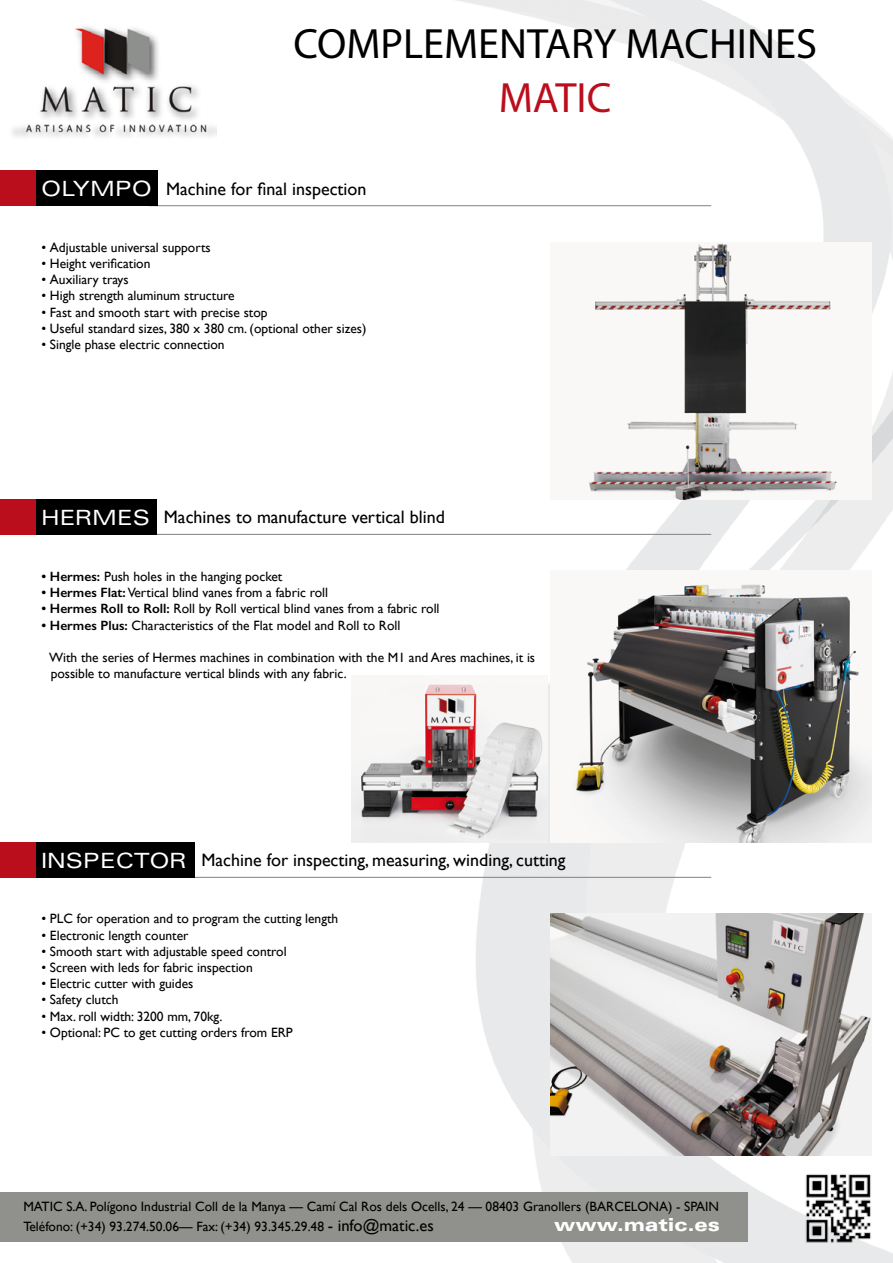
<style>
.page{position:relative;width:893px;height:1263px;background:#fff}
.page>*{position:absolute;margin:0;border:0;box-sizing:border-box;transform-origin:0 0}
.t1{font:42.45px "Myriad Pro";color:#000}
.t2{font:42.45px "Myriad Pro";letter-spacing:-.005em;color:#bb0e1d}
.t3{font:expanded 21px "Univers LT Std";color:#fff}
.t4{font:18px "Gill Sans";color:#000}
.t5{font:900 expanded 18px "Univers LT Std";color:#fff}
.t6{font:13.5px/16.2px "Gill Sans";color:#000}
.s1{font-weight:600}
.s2{font-size:16.5px}
</style>
<div class="page">
<img style="left:0;top:0;width:893px;height:1263px">
<hr style="left:149px;top:205px;width:562px;height:1px;background:#8d8e90">
<hr style="left:149px;top:534px;width:562px;height:1px;background:#8d8e90">
<hr style="left:149px;top:877px;width:562px;height:1px;background:#8d8e90">
<img style="left:0;top:4px;width:217px;height:141px">
<div style="left:9px;top:171px;width:149px;height:35px;background:#000"></div>
<div style="left:9px;top:499px;width:147px;height:36px;background:#000"></div>
<div style="left:9px;top:842px;width:186px;height:36px;background:#000"></div>
<div style="left:0;top:1192px;width:747px;height:50px;background:#90908c"></div>
<img style="left:551px;top:914px;width:321px;height:242px">
<img style="left:551px;top:242px;width:321px;height:257px">
<img style="left:551px;top:570px;width:321px;height:272px">
<img style="left:351px;top:676px;width:197px;height:166px">
<img style="left:802px;top:1168px;width:75px;height:81px">
<div style="left:0;top:171px;width:36px;height:35px;background:#bb0e1d"></div>
<div style="left:0;top:499px;width:36px;height:36px;background:#bb0e1d"></div>
<div style="left:0;top:842px;width:36px;height:36px;background:#bb0e1d"></div>
<h1 class="t1" style="left:293px;top:17px;width:525px">COMPLEMENTARY MACHINES</h1>
<h1 class="t2" style="left:499px;top:71px;width:114px">MATIC</h1>
<h2 class="t3" style="left:41px;top:176px;width:113px">OLYMPO</h2>
<h3 class="t4" style="left:166px;top:178px;width:202px">Machine for final inspection</h3>
<p class="t6" style="left:41px;top:239px;width:171px">• Adjustable universal supports</p>
<p class="t6" style="left:41px;top:255px;width:111px">• Height verification</p>
<p class="t6" style="left:41px;top:271px;width:89px">• Auxiliary trays</p>
<p class="t6" style="left:41px;top:287px;width:195px">• High strength aluminum structure</p>
<p class="t6" style="left:41px;top:304px;width:228px">• Fast and smooth start with precise stop</p>
<p class="t6" style="left:41px;top:320px;width:326px">• Useful standard sizes, 380 x 380 cm. (optional other sizes)</p>
<p class="t6" style="left:41px;top:336px;width:185px">• Single phase electric connection</p>
<h2 class="t3" style="left:41px;top:505px;width:110px">HERMES</h2>
<h3 class="t4" style="left:164px;top:507px;width:283px">Machines to manufacture vertical blind</h3>
<p class="t6" style="left:41px;top:568px;width:242px"><span class="s1">• Hermes:</span> Push holes in the hanging pocket</p>
<p class="t6" style="left:41px;top:584px;width:288px"><span class="s1">• Hermes Flat:</span> Vertical blind vanes from a fabric roll</p>
<p class="t6" style="left:41px;top:600px;width:400px"><span class="s1">• Hermes Roll to Roll:</span> Roll by Roll vertical blind vanes from a fabric roll</p>
<p class="t6" style="left:41px;top:617px;width:360px"><span class="s1">• Hermes Plus:</span> Characteristics of the Flat model and Roll to Roll</p>
<p class="t6" style="left:49px;top:649px;width:488px">With the series of Hermes machines in combination with the M1 and Ares machines, it is possible to manufacture vertical blinds with any fabric.</p>
<h2 class="t3" style="left:41px;top:848px;width:147px">INSPECTOR</h2>
<h3 class="t4" style="left:202px;top:850px;width:366px">Machine for inspecting, measuring, winding, cutting</h3>
<p class="t6" style="left:41px;top:910px;width:298px">• PLC for operation and to program the cutting length</p>
<p class="t6" style="left:41px;top:927px;width:149px">• Electronic length counter</p>
<p class="t6" style="left:41px;top:943px;width:247px">• Smooth start with adjustable speed control</p>
<p class="t6" style="left:41px;top:959px;width:213px">• Screen with leds for fabric inspection</p>
<p class="t6" style="left:41px;top:975px;width:153px">• Electric cutter with guides</p>
<p class="t6" style="left:41px;top:991px;width:79px">• Safety clutch</p>
<p class="t6" style="left:41px;top:1008px;width:182px">• Max. roll width: 3200 mm, 70kg.</p>
<p class="t6" style="left:41px;top:1024px;width:253px">• Optional: PC to get cutting orders from ERP</p>
<p class="t6" style="left:23px;top:1197px;width:697px;line-height:19.8px">MATIC S.A. Polígono Industrial Coll de la Manya — Camí Cal Ros dels Ocells, 24 — 08403 Granollers (BARCELONA) - SPAIN<br>Teléfono: (+34) 93.274.50.06— Fax: (+34) 93.345.29.48 <span class="s2">- info@matic.es</span></p>
<h3 class="t5" style="left:554px;top:1214px;width:167px">www.matic.es</h3>
</div>
